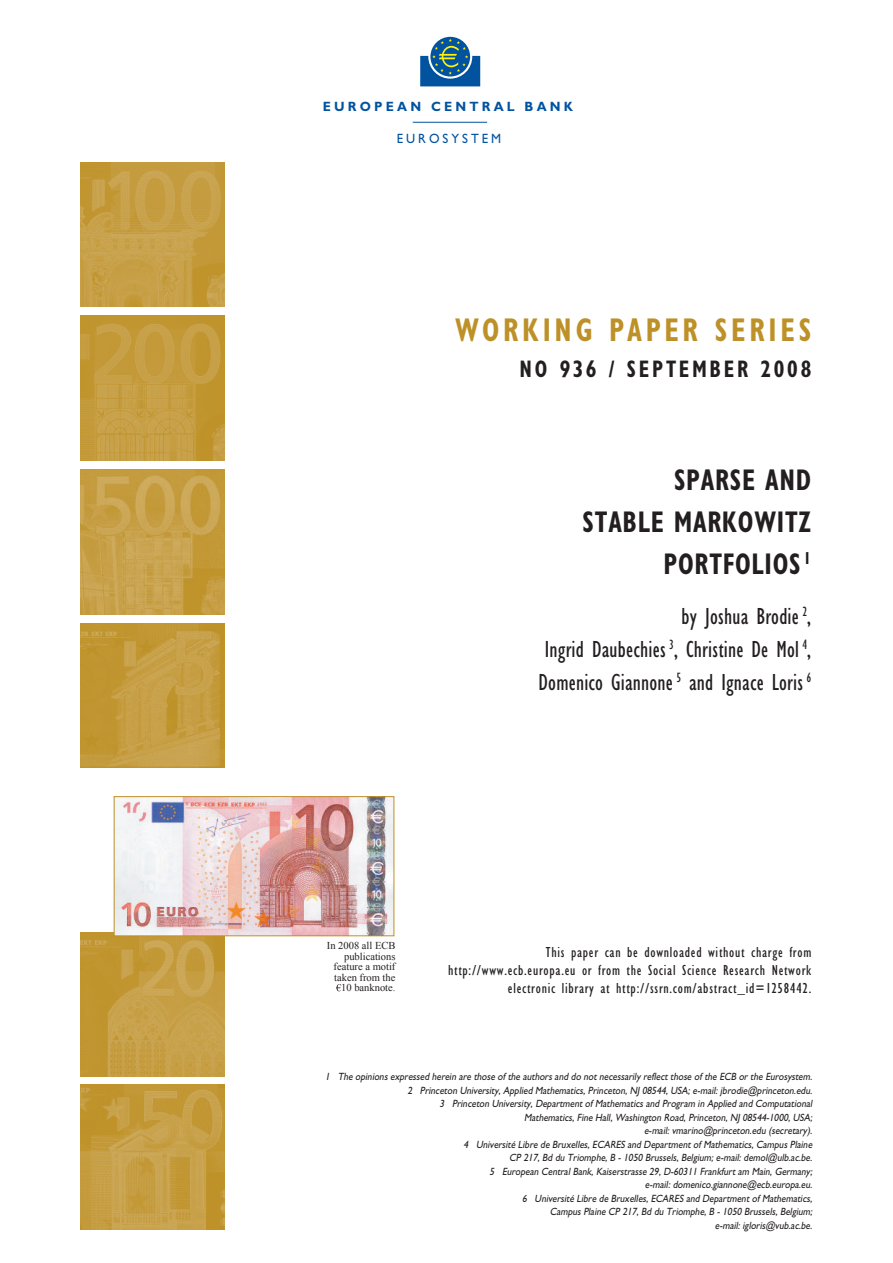
<style>
.page{position:relative;width:893px;height:1263px;background:#fff}
.page>*{position:absolute;margin:0;border:0;box-sizing:border-box;transform-origin:0 0}
.t1{font:700 condensed 33px "Gill Sans Myriad";letter-spacing:.135em;color:#bd9128;scale:.85 1}
.t2{font:700 condensed 30px/42px "Gill Sans Myriad";letter-spacing:.03em;color:#231f20;text-align:right;scale:.85 1}
.t3{font:condensed 24px/33px "Gill Sans Myriad";letter-spacing:.01em;color:#231f20;text-align:justify;scale:.95 1}
.t4{font:700 condensed 24px "Gill Sans Myriad";letter-spacing:.135em;color:#231f20;scale:.85 1}
.t5{font:condensed 15px/18px "Gill Sans Myriad";letter-spacing:.05em;color:#231f20;text-align:right}
.t6{font:700 13.5px "Gill Sans";letter-spacing:.25em;color:#0153a0;scale:.95 1}
.t7{font:13.5px "Gill Sans";letter-spacing:.235em;color:#0153a0;scale:.95 1}
.t8{font:italic 10.5px/13.5px "Gill Sans Myriad";color:#231f20;text-align:right;scale:.9 1}
.t9{font:10.5px/10.5px "Times New Roman WGL";color:#231f20;text-align:right}
</style>
<div class="page">
<svg style="left:336px;top:984px;width:5px;height:7px"></svg>
<svg style="left:430px;top:37px;width:40px;height:39px"></svg>
<svg style="left:420px;top:39px;width:60px;height:47px"></svg>
<hr style="left:413px;top:122px;width:74px;height:1px;background:#0153a0">
<img style="left:80px;top:316px;width:145px;height:144px">
<img style="left:80px;top:469px;width:145px;height:145px">
<img style="left:80px;top:623px;width:145px;height:145px">
<img style="left:80px;top:932px;width:145px;height:144px">
<img style="left:80px;top:1085px;width:145px;height:144px">
<img style="left:80px;top:162px;width:145px;height:145px">
<img style="left:116px;top:798px;width:276px;height:136px">
<div style="left:114px;top:796px;width:280px;height:140px;border:1px solid #bd9128"></div>
<p class="t6" style="left:323px;top:102px;width:265px">EUROPEAN CENTRAL BANK</p>
<p class="t7" style="left:397px;top:131px;width:112px">EUROSYSTEM</p>
<h1 class="t1" style="left:455px;top:319px;width:421px">WORKING PAPER SERIES</h1>
<h3 class="t4" style="left:520px;top:360px;width:345px">NO 936 / SEPTEMBER 2008</h3>
<h2 class="t2" style="left:583px;top:462px;width:271px">SPARSE AND<br>STABLE MARKOWITZ<br>PORTFOLIOS <sup>1</sup></h2>
<h3 class="t3" style="left:538px;top:602px;width:289px;text-indent:143px">by Joshua Brodie <sup>2</sup>, Ingrid Daubechies <sup>3</sup>, Christine De Mol <sup>4</sup>, Domenico Giannone <sup>5</sup> and Ignace Loris <sup>6</sup></h3>
<p class="t9" style="left:327px;top:941px;width:70px">In 2008 all ECB publications feature a motif taken from the<br>10 banknote.</p>
<h3 class="t5" style="left:448px;top:945px;width:365px">This paper can be downloaded without charge from http://www.ecb.europa.eu or from the Social Science Research Network electronic library at http://ssrn.com/abstract_id=1258442.</h3>
<p class="t8" style="left:325px;top:1071px;width:545px">1 The opinions expressed herein are those of the authors and do not necessarily reflect those of the ECB or the Eurosystem.<br>2 Princeton University, Applied Mathematics, Princeton, NJ 08544, USA; e-mail: jbrodie@princeton.edu.<br>3 Princeton University, Department of Mathematics and Program in Applied and Computational<br>Mathematics, Fine Hall, Washington Road, Princeton, NJ 08544-1000, USA;<br>e-mail: vmarino@princeton.edu (secretary).<br>4 Université Libre de Bruxelles, ECARES and Department of Mathematics, Campus Plaine<br>CP 217, Bd du Triomphe, B - 1050 Brussels, Belgium; e-mail: demol@ulb.ac.be.<br>5 European Central Bank, Kaiserstrasse 29, D-60311 Frankfurt am Main, Germany;<br>e-mail: domenico.giannone@ecb.europa.eu.<br>6 Université Libre de Bruxelles, ECARES and Department of Mathematics,<br>Campus Plaine CP 217, Bd du Triomphe, B - 1050 Brussels, Belgium;<br>e-mail: igloris@vub.ac.be.</p>
</div>
